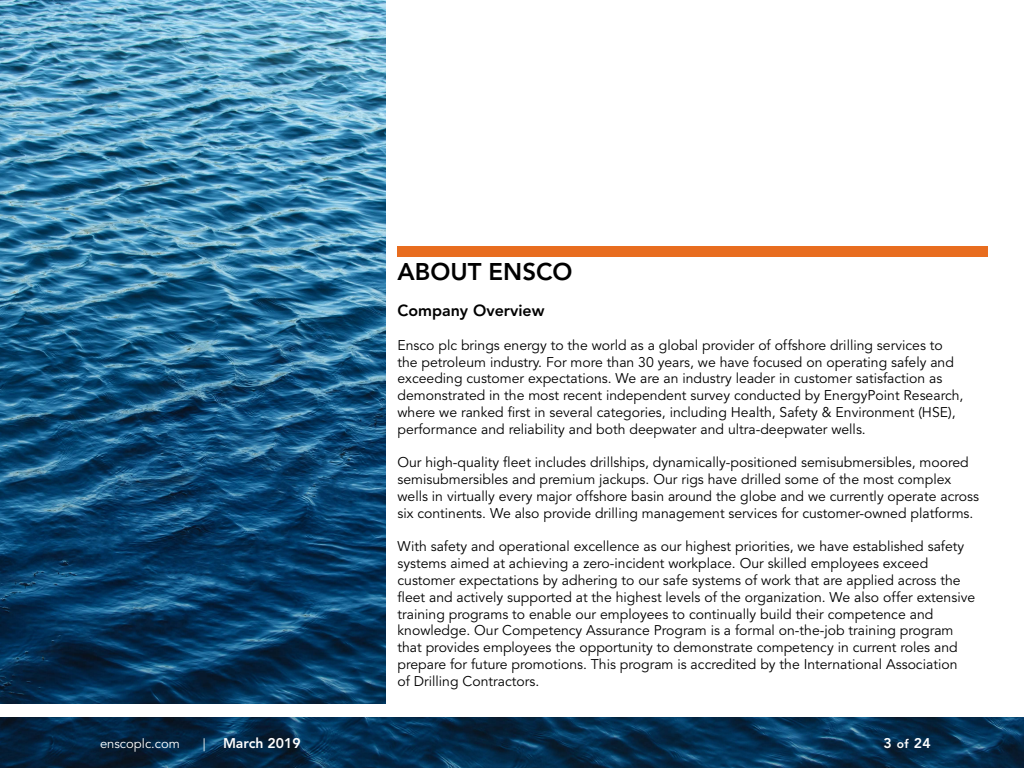
<style>
.page{position:relative;width:1024px;height:768px;background:#fff}
.page>*{position:absolute;margin:0;border:0;box-sizing:border-box;transform-origin:0 0}
.t1{font:800 24px "Avenir LT Std";color:#000}
.t2{font:800 16px "Avenir LT Std";color:#000}
.t3{font:14px/16.8px "Avenir LT Std";color:#000}
.t4{font:800 14px "Avenir LT Std";color:#fff}
.t5{font:13px "Avenir LT Std";color:#fff}
.s1{font-weight:400;font-size:13px}
.s2{font-size:12px}
</style>
<div class="page">
<img style="left:0;top:717px;width:1024px;height:51px">
<img style="left:0;top:0;width:386px;height:704px">
<div style="left:398px;top:246px;width:590px;height:11px;background:#e86d1f"></div>
<p class="t1" style="left:398px;top:258px;width:177px">ABOUT ENSCO</p>
<p class="t2" style="left:398px;top:301px;width:148px">Company Overview</p>
<p class="t3" style="left:398px;top:337px;width:568px">Ensco plc brings energy to the world as a global provider of offshore drilling services to the petroleum industry. For more than 30 years, we have focused on operating safely and exceeding customer expectations. We are an industry leader in customer satisfaction as demonstrated in the most recent independent survey conducted by EnergyPoint Research, where we ranked first in several categories, including Health, Safety &amp; Environment (HSE), performance and reliability and both deepwater and ultra-deepwater wells.</p>
<p class="t3" style="left:398px;top:455px;width:583px">Our high-quality fleet includes drillships, dynamically-positioned semisubmersibles, moored semisubmersibles and premium jackups. Our rigs have drilled some of the most complex wells in virtually every major offshore basin around the globe and we currently operate across six continents. We also provide drilling management services for customer-owned platforms.</p>
<p class="t3" style="left:398px;top:539px;width:579px">With safety and operational excellence as our highest priorities, we have established safety systems aimed at achieving a zero-incident workplace. Our skilled employees exceed customer expectations by adhering to our safe systems of work that are applied across the fleet and actively supported at the highest levels of the organization. We also offer extensive training programs to enable our employees to continually build their competence and knowledge. Our Competency Assurance Program is a formal on-the-job training program that provides employees the opportunity to demonstrate competency in current roles and prepare for future promotions. This program is accredited by the International Association<br>of Drilling Contractors.</p>
<p class="t5" style="left:100px;top:736px;width:81px">enscoplc.com</p>
<p class="t4" style="left:203px;top:734px;width:99px"><span class="s1">|</span> March 2019</p>
<p class="t4" style="left:884px;top:735px;width:49px">3 <span class="s2">of</span> 24</p>
</div>
